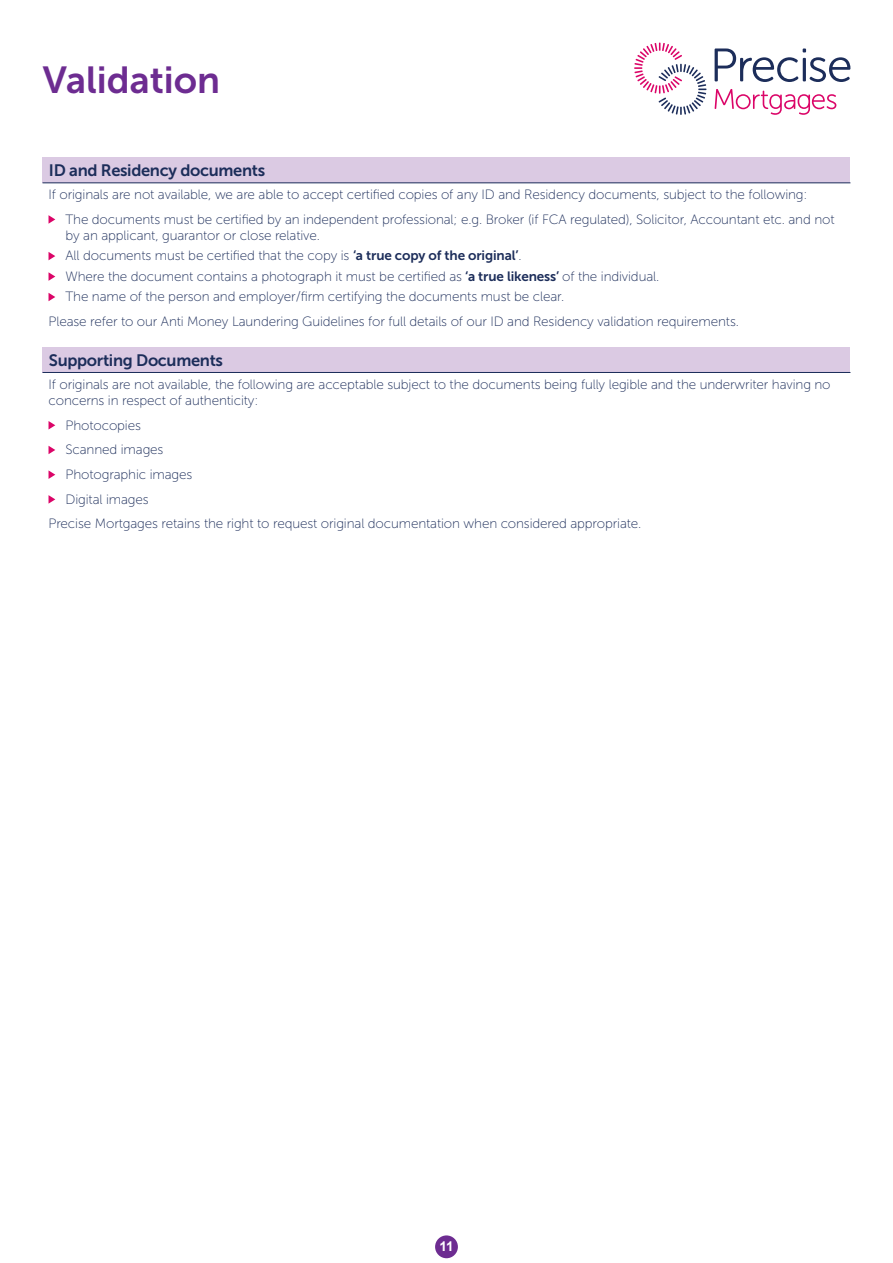
<style>
.page{position:relative;width:893px;height:1263px;background:#fff}
.page>*{position:absolute;margin:0;border:0;box-sizing:border-box;transform-origin:0 0}
.t1{font:37.5px "Museo Sans 700";color:#6d2c91}
.t2{font:16.5px "Museo Sans 700";letter-spacing:-.02em;color:#1c2d5a}
.t3{font:13.5px/20.4px "Museo Sans 100";letter-spacing:-.01em;color:#1c2d5a}
.t4{font:700 13.5px "Arial";color:#fff}
.s1{font-family:"Museo Sans 700"}
</style>
<div class="page">
<div style="left:435px;top:1235px;width:23px;height:23px;background:#6d2c91;border-radius:50%"></div>
<svg style="left:715px;top:48px;width:135px;height:34px"></svg>
<svg style="left:715px;top:89px;width:121px;height:26px"></svg>
<svg style="left:634px;top:43px;width:72px;height:72px"></svg>
<div style="left:43px;top:157px;width:807px;height:26px;background:#dbcae3"></div>
<hr style="left:43px;top:182px;width:807px;height:1px;background:#1c2d5a">
<svg style="left:49px;top:215px;width:6px;height:9px"></svg>
<svg style="left:49px;top:252px;width:6px;height:8px"></svg>
<svg style="left:49px;top:272px;width:6px;height:9px"></svg>
<svg style="left:49px;top:293px;width:6px;height:8px"></svg>
<div style="left:43px;top:347px;width:807px;height:25px;background:#dbcae3"></div>
<hr style="left:43px;top:372px;width:807px;height:1px;background:#1c2d5a">
<svg style="left:49px;top:421px;width:6px;height:8px"></svg>
<svg style="left:49px;top:446px;width:6px;height:8px"></svg>
<svg style="left:49px;top:470px;width:6px;height:9px"></svg>
<svg style="left:49px;top:495px;width:6px;height:9px"></svg>
<h1 class="t1" style="left:43px;top:59px;width:179px">Validation</h1>
<p class="t2" style="left:49px;top:161px;width:218px">ID and Residency documents</p>
<p class="t3" style="left:66px;top:182px;width:771px;line-height:24.8px;text-indent:-17px">If originals are not available, we are able to accept certified copies of any ID and Residency documents, subject to the following:<br>The documents must be certified by an independent professional; e.g. Broker (if FCA regulated), Solicitor, Accountant etc. and not</p>
<p class="t3" style="left:66px;top:225px;width:595px">by an applicant, guarantor or close relative.<br>All documents must be certified that the copy is <span class="s1">‘a true copy of the original’</span>.<br>Where the document contains a photograph it must be certified as <span class="s1">‘a true likeness’</span> of the individual.<br>The name of the person and employer/firm certifying the documents must be clear.</p>
<p class="t3" style="left:49px;top:311px;width:692px">Please refer to our Anti Money Laundering Guidelines for full details of our ID and Residency validation requirements.</p>
<p class="t2" style="left:49px;top:351px;width:176px">Supporting Documents</p>
<p class="t3" style="left:49px;top:376px;width:784px;line-height:16.2px">If originals are not available, the following are acceptable subject to the documents being fully legible and the underwriter having no concerns in respect of authenticity:</p>
<p class="t3" style="left:66px;top:415px;width:77px">Photocopies</p>
<p class="t3" style="left:66px;top:439px;width:99px">Scanned images</p>
<p class="t3" style="left:66px;top:464px;width:128px">Photographic images</p>
<p class="t3" style="left:66px;top:489px;width:85px">Digital images</p>
<p class="t3" style="left:49px;top:514px;width:594px">Precise Mortgages retains the right to request original documentation when considered appropriate.</p>
<p class="t4" style="left:439px;top:1237px;width:16px">11</p>
</div>
